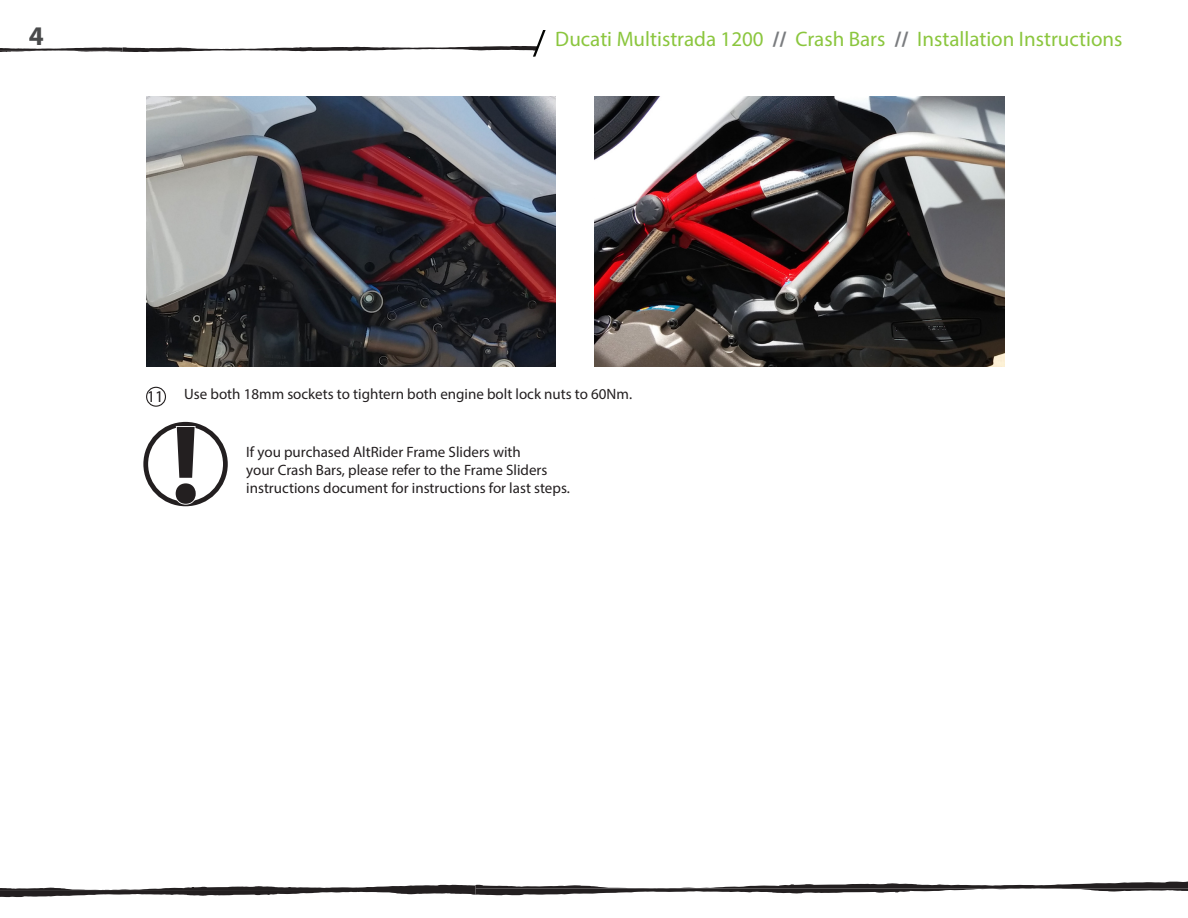
<style>
.page{position:relative;width:1188px;height:918px;background:#fff}
.page>*{position:absolute;margin:0;border:0;box-sizing:border-box;transform-origin:0 0}
.t1{font:700 112.05px "Myriad Pro";color:#231f20}
.t2{font:700 27px "Myriad Pro";color:#494a4b}
.t3{font:21px "Myriad Pro";color:#8bc63e}
.t4{font:16.5px "Myriad Pro";color:#231f20}
.t5{font:15px/18px "Myriad Pro";color:#231f20}
.s1{font-weight:700;color:#7a7c7f}
</style>
<div class="page">
<img style="left:594px;top:97px;width:410px;height:269px">
<img style="left:146px;top:97px;width:410px;height:269px">
<div style="left:143px;top:422px;width:85px;height:84px;border:5px solid #231f20;border-radius:50%"></div>
<svg style="left:174px;top:425px;width:24px;height:81px"></svg>
<svg style="left:147px;top:387px;width:18px;height:19px"></svg>
<div style="left:146px;top:387px;width:20px;height:20px;border:1px solid #231f20;border-radius:50%"></div>
<svg style="left:148px;top:391px;width:13px;height:12px"></svg>
<svg style="left:0;top:881px;width:1188px;height:16px"></svg>
<svg style="left:0;top:30px;width:546px;height:27px"></svg>
<h2 class="t2" style="left:29px;top:18px;width:16px">4</h2>
<p class="t3" style="left:555px;top:26px;width:569px">Ducati Multistrada 1200 <span class="s1">//</span> Crash Bars <span class="s1">//</span> Installation Instructions</p>
<p class="t4" style="left:147px;top:386px;width:18px">11</p>
<p class="t5" style="left:184px;top:385px;width:449px">Use both 18mm sockets to tightern both engine bolt lock nuts to 60Nm.</p>
<p class="t1" style="left:171px;top:392px;width:32px">!</p>
<p class="t5" style="left:246px;top:443px;width:303px">If you purchased AltRider Frame Sliders with your Crash Bars, please refer to the Frame Sliders</p>
<p class="t5" style="left:246px;top:479px;width:325px">instructions document for instructions for last steps.</p>
</div>
